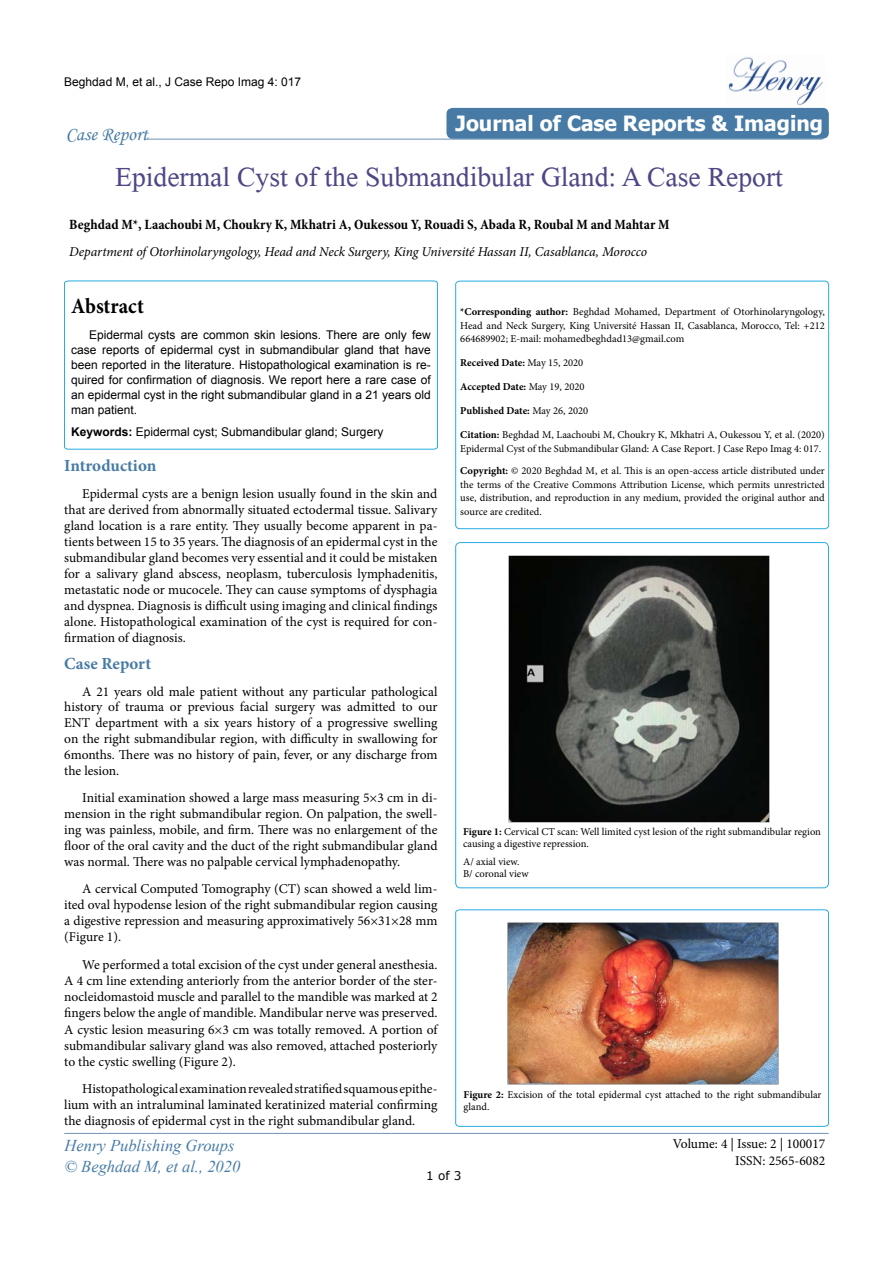
<style>
.page{position:relative;width:893px;height:1263px;background:#fff}
.page>*{position:absolute;margin:0;border:0;box-sizing:border-box;transform-origin:0 0}
.t1{font:41.25px "Microsoft Himalaya";color:#4d4785}
.t2{font:700 21.75px "Minion Pro";letter-spacing:-.005em;color:#000;scale:.93 1}
.t3{font:700 21px "Tahoma";color:#fff}
.t4{font:19.5px "Monotype Corsiva";color:#477ba5}
.t5{font:700 16.95px "Minion Pro";color:#477ba5}
.t6{font:italic 16.5px/21px "Times New Roman";color:#477ba5}
.t7{font:700 condensed 14.25px "Minion Pro";color:#000}
.t8{font:13.5px/15.9px "Minion Pro";color:#000;text-align:justify}
.t9{font:italic 13.5px "Minion Pro";letter-spacing:-.005em;color:#000}
.t10{font:12px/15px "Arial";color:#000;text-align:justify}
.t11{font:12px "MS Reference Sans Serif";color:#000}
.t12{font:10.5px/13.5px "Minion Pro";color:#000}
.t13{font:700 10.5px "Minion Pro";color:#000}
.s1{font-weight:700}
.s2{font-weight:400}
</style>
<div class="page">
<hr style="left:147px;top:139px;width:675px;height:1px;background:#7193b6">
<hr style="left:64px;top:1133px;width:765px;height:1px;background:#7193b6">
<div style="left:446px;top:108px;width:383px;height:31px;background:#477ba5;border-radius:6px"></div>
<svg style="left:455px;top:281px;width:374px;height:248px"></svg>
<svg style="left:64px;top:281px;width:374px;height:169px"></svg>
<img style="left:728px;top:57px;width:95px;height:48px">
<div style="left:455px;top:542px;width:374px;height:346px;border:1px solid #29abe2;border-radius:5px"></div>
<svg style="left:455px;top:909px;width:374px;height:218px"></svg>
<img style="left:508px;top:555px;width:262px;height:267px">
<img style="left:508px;top:922px;width:270px;height:162px">
<p class="t10" style="left:64px;top:74px;width:238px">Beghdad M, et al., J Case Repo Imag 4: 017</p>
<h3 class="t4" style="left:66px;top:123px;width:84px">Case Report</h3>
<h3 class="t3" style="left:455px;top:109px;width:369px">Journal of Case Reports &amp; Imaging</h3>
<h1 class="t1" style="left:115px;top:148px;width:669px">Epidermal Cyst of the Submandibular Gland: A Case Report</h1>
<p class="t7" style="left:69px;top:215px;width:602px">Beghdad M*, Laachoubi M, Choukry K, Mkhatri A, Oukessou Y, Rouadi S, Abada R, Roubal M and Mahtar M</p>
<p class="t9" style="left:69px;top:243px;width:579px">Department of Otorhinolaryngology, Head and Neck Surgery, King Université Hassan II, Casablanca, Morocco</p>
<h2 class="t2" style="left:71px;top:291px;width:80px">Abstract</h2>
<p class="t10" style="left:71px;top:327px;width:361px;text-indent:18px">Epidermal cysts are common skin lesions. There are only few case reports of epidermal cyst in submandibular gland that have been reported in the literature. Histopathological examination is re&shy;quired for confirmation of diagnosis. We report here a rare case of an epidermal cyst in the right submandibular gland in a 21 years old man patient.</p>
<p class="t10" style="left:71px;top:424px;width:314px"><span class="s1">Keywords:</span> Epidermal cyst; Submandibular gland; Surgery</p>
<p class="t5" style="left:64px;top:454px;width:94px">Introduction</p>
<p class="t8" style="left:64px;top:486px;width:375px;text-indent:18px">Epidermal cysts are a benign lesion usually found in the skin and that are derived from abnormally situated ectodermal tissue. Salivary gland location is a rare entity. They usually become apparent in pa&shy;tients between 15 to 35 years. The diagnosis of an epidermal cyst in the submandibular gland becomes very essential and it could be mistaken for a salivary gland abscess, neoplasm, tuberculosis lymphadenitis, metastatic node or mucocele. They can cause symptoms of dysphagia and dyspnea. Diagnosis is difficult using imaging and clinical findings alone. Histopathological examination of the cyst is required for con&shy;firmation of diagnosis.</p>
<p class="t5" style="left:64px;top:651px;width:88px">Case Report</p>
<p class="t8" style="left:64px;top:683px;width:375px;text-indent:18px">A 21 years old male patient without any particular pathological history of trauma or previous facial surgery was admitted to our ENT department with a six years history of a progressive swelling on the right submandibular region, with difficulty in swallowing for 6months. There was no history of pain, fever, or any discharge from the lesion.</p>
<p class="t8" style="left:64px;top:790px;width:375px;text-indent:18px">Initial examination showed a large mass measuring 5×3 cm in di&shy;mension in the right submandibular region. On palpation, the swell&shy;ing was painless, mobile, and firm. There was no enlargement of the floor of the oral cavity and the duct of the right submandibular gland was normal. There was no palpable cervical lymphadenopathy.</p>
<p class="t8" style="left:64px;top:880px;width:375px;text-indent:18px">A cervical Computed Tomography (CT) scan showed a weld lim&shy;ited oval hypodense lesion of the right submandibular region causing a digestive repression and measuring approximatively 56×31×28 mm (Figure 1).</p>
<p class="t8" style="left:64px;top:957px;width:375px;text-indent:18px">We performed a total excision of the cyst under general anesthesia.<br>A 4 cm line extending anteriorly from the anterior border of the ster&shy;nocleidomastoid muscle and parallel to the mandible was marked at 2 fingers below the angle of mandible. Mandibular nerve was preserved.<br>A cystic lesion measuring 6×3 cm was totally removed. A portion of submandibular salivary gland was also removed, attached posteriorly to the cystic swelling (Figure 2).</p>
<p class="t8" style="left:64px;top:1080px;width:375px;text-indent:18px">Histopathological examination revealed stratified squamous epithe&shy;lium with an intraluminal laminated keratinized material confirming the diagnosis of epidermal cyst in the right submandibular gland.</p>
<p class="t12" style="left:460px;top:305px;width:366px;text-align:justify"><span class="s1">*Corresponding author:</span> Beghdad Mohamed, Department of Otorhinolaryngology, Head and Neck Surgery, King Université Hassan II, Casablanca, Morocco, Tel: +212<br>664689902; E-mail: mohamedbeghdad13@gmail.com</p>
<p class="t13" style="left:460px;top:356px;width:124px">Received Date: <span class="s2">May 15, 2020</span></p>
<p class="t13" style="left:460px;top:380px;width:126px">Accepted Date: <span class="s2">May 19, 2020</span></p>
<p class="t13" style="left:460px;top:404px;width:129px">Published Date: <span class="s2">May 26, 2020</span></p>
<p class="t12" style="left:460px;top:428px;width:366px"><span class="s1">Citation:</span> Beghdad M, Laachoubi M, Choukry K, Mkhatri A, Oukessou Y, et al. (2020)<br>Epidermal Cyst of the Submandibular Gland: A Case Report. J Case Repo Imag 4: 017.</p>
<p class="t12" style="left:460px;top:464px;width:366px;text-align:justify"><span class="s1">Copyright:</span> © 2020 Beghdad M, et al. This is an open-access article distributed under the terms of the Creative Commons Attribution License, which permits unrestricted use, distribution, and reproduction in any medium, provided the original author and source are credited.</p>
<p class="t12" style="left:463px;top:826px;width:359px;line-height:12px"><span class="s1">Figure 1:</span> Cervical CT scan: Well limited cyst lesion of the right submandibular region causing a digestive repression.</p>
<p class="t12" style="left:463px;top:856px;width:67px;line-height:12px">A/ axial view.<br>B/ coronal view</p>
<p class="t12" style="left:464px;top:1089px;width:359px;line-height:12px"><span class="s1">Figure 2:</span> Excision of the total epidermal cyst attached to the right submandibular gland.</p>
<p class="t6" style="left:65px;top:1134px;width:177px">Henry Publishing Groups © Beghdad M, et al., 2020</p>
<p class="t8" style="left:673px;top:1136px;width:154px;text-align:right">Volume: 4 | Issue: 2 | 100017<br>ISSN: 2565-6082</p>
<p class="t11" style="left:426px;top:1167px;width:37px">1 of 3</p>
</div>
